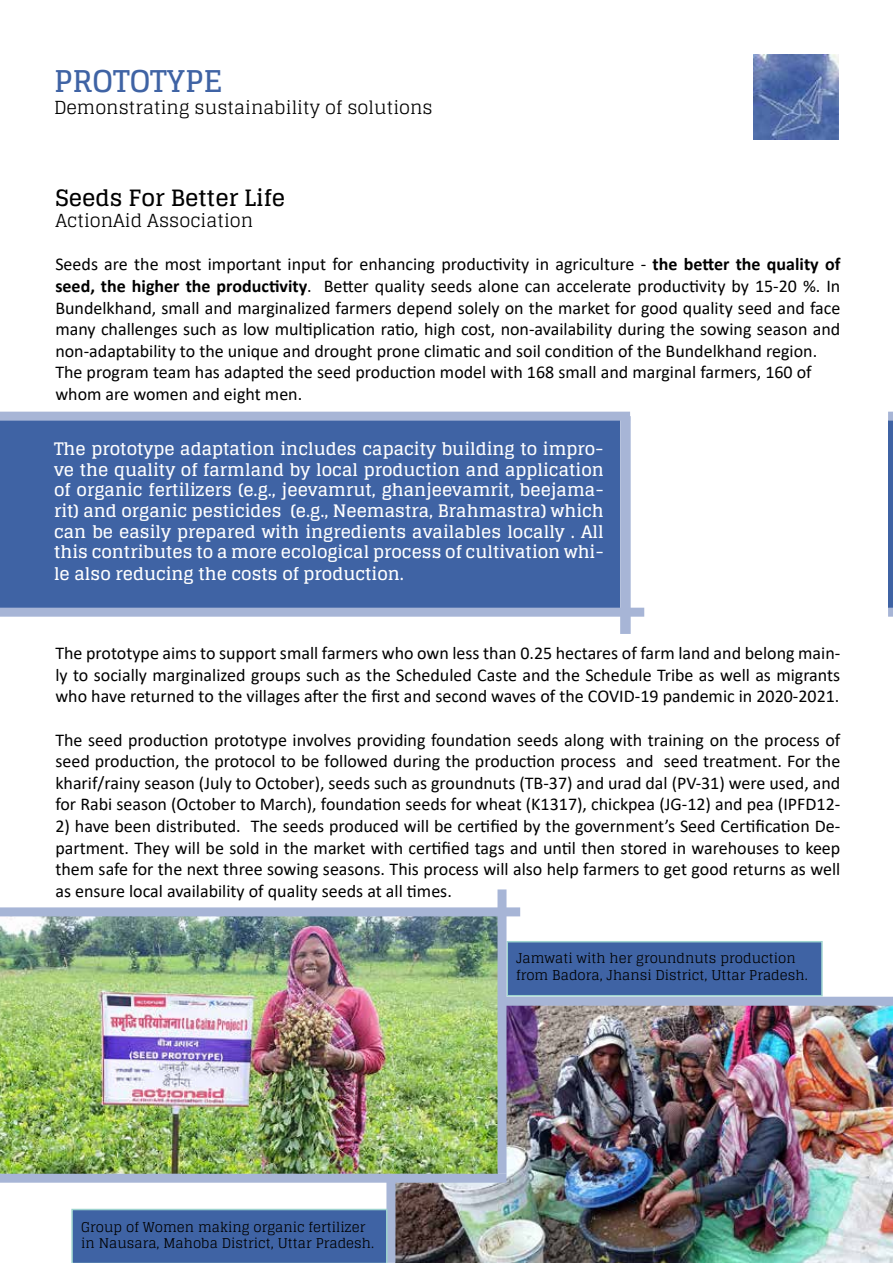
<style>
.page{position:relative;width:893px;height:1263px;background:#fff}
.page>*{position:absolute;margin:0;border:0;box-sizing:border-box;transform-origin:0 0}
.t1{font:700 30px "Glegoo";color:#3f63a4}
.t2{font:700 22.5px "Glegoo";color:#000}
.t3{font:18px/21.6px "Calibri";color:#000;text-align:justify}
.t4{font:18px "Glegoo";color:#000}
.t5{font:700 17.25px/20.9px "Glegoo";color:#fff;text-align:justify}
.t6{font:13.5px/16.2px "Glegoo";color:#000}
.s1{font-weight:700}
</style>
<div class="page">
<div style="left:620px;top:416px;width:11px;height:218px;background:#a7b5d6"></div>
<div style="left:0;top:421px;width:619px;height:187px;background:#3f63a4"></div>
<div style="left:0;top:412px;width:630px;height:9px;background:#a7b5d6"></div>
<div style="left:0;top:608px;width:644px;height:9px;background:#a7b5d6"></div>
<img style="left:395px;top:1006px;width:498px;height:257px">
<div style="left:476px;top:997px;width:417px;height:9px;background:#a7b5d6"></div>
<div style="left:386px;top:971px;width:9px;height:292px;background:#a7b5d6"></div>
<div style="left:506px;top:941px;width:317px;height:55px;background:#3f63a4;border:2px solid #9dd3ce"></div>
<img style="left:754px;top:54px;width:85px;height:85px">
<div style="left:888px;top:421px;width:5px;height:187px;background:#3f63a4"></div>
<div style="left:888px;top:412px;width:5px;height:9px;background:#a7b5d6"></div>
<div style="left:888px;top:608px;width:5px;height:9px;background:#a7b5d6"></div>
<img style="left:0;top:916px;width:497px;height:258px">
<div style="left:0;top:907px;width:520px;height:9px;background:#a7b5d6"></div>
<div style="left:497px;top:889px;width:9px;height:285px;background:#a7b5d6"></div>
<div style="left:0;top:1174px;width:506px;height:9px;background:#a7b5d6"></div>
<div style="left:71px;top:1209px;width:316px;height:54px;background:#3f63a4"></div>
<h1 class="t1" style="left:54px;top:64px;width:170px">PROTOTYPE</h1>
<p class="t4" style="left:54px;top:97px;width:380px">Demonstrating sustainability of solutions</p>
<p class="t2" style="left:55px;top:185px;width:231px">Seeds For Better Life</p>
<p class="t4" style="left:55px;top:209px;width:199px">ActionAid Association</p>
<p class="t3" style="left:55px;top:253px;width:786px;text-align:left">Seeds are the most important input for enhancing productivity in agriculture - <span class="s1">the better the quality of seed, the higher the productivity</span>. Better quality seeds alone can accelerate productivity by 15-20 %. In Bundelkhand, small and marginalized farmers depend solely on the market for good quality seed and face many challenges such as low multiplication ratio, high cost, non-availability during the sowing season and non-adaptability to the unique and drought prone climatic and soil condition of the Bundelkhand region.<br>The program team has adapted the seed production model with 168 small and marginal farmers, 160 of whom are women and eight men.</p>
<p class="t5" style="left:54px;top:438px;width:551px">The prototype adaptation includes capacity building to impro&shy;ve the quality of farmland by local production and application of organic fertilizers (e.g., jeevamrut, ghanjeevamrit, beejama&shy;rit) and organic pesticides (e.g., Neemastra, Brahmastra) which can be easily prepared with ingredients availables locally . All this contributes to a more ecological process of cultivation whi&shy;le also reducing the costs of production.</p>
<p class="t3" style="left:55px;top:642px;width:786px">The prototype aims to support small farmers who own less than 0.25 hectares of farm land and belong main&shy;ly to socially marginalized groups such as the Scheduled Caste and the Schedule Tribe as well as migrants who have returned to the villages after the first and second waves of the COVID-19 pandemic in 2020-2021.</p>
<p class="t3" style="left:55px;top:728px;width:786px">The seed production prototype involves providing foundation seeds along with training on the process of seed production, the protocol to be followed during the production process and seed treatment. For the kharif/rainy season (July to October), seeds such as groundnuts (TB-37) and urad dal (PV-31) were used, and for Rabi season (October to March), foundation seeds for wheat (K1317), chickpea (JG-12) and pea (IPFD12-</p>
<p class="t3" style="left:55px;top:815px;width:786px">2) have been distributed. The seeds produced will be certified by the government’s Seed Certification De&shy;partment. They will be sold in the market with certified tags and until then stored in warehouses to keep them safe for the next three sowing seasons. This process will also help farmers to get good returns as well as ensure local availability of quality seeds at all times.</p>
<p class="t6" style="left:81px;top:1219px;width:294px">Group of Women making organic fertilizer in Nausara, Mahoba District, Uttar Pradesh.</p>
<p class="t6" style="left:516px;top:950px;width:293px">Jamwati with her groundnuts production from Badora, Jhansi District, Uttar Pradesh.</p>
</div>
